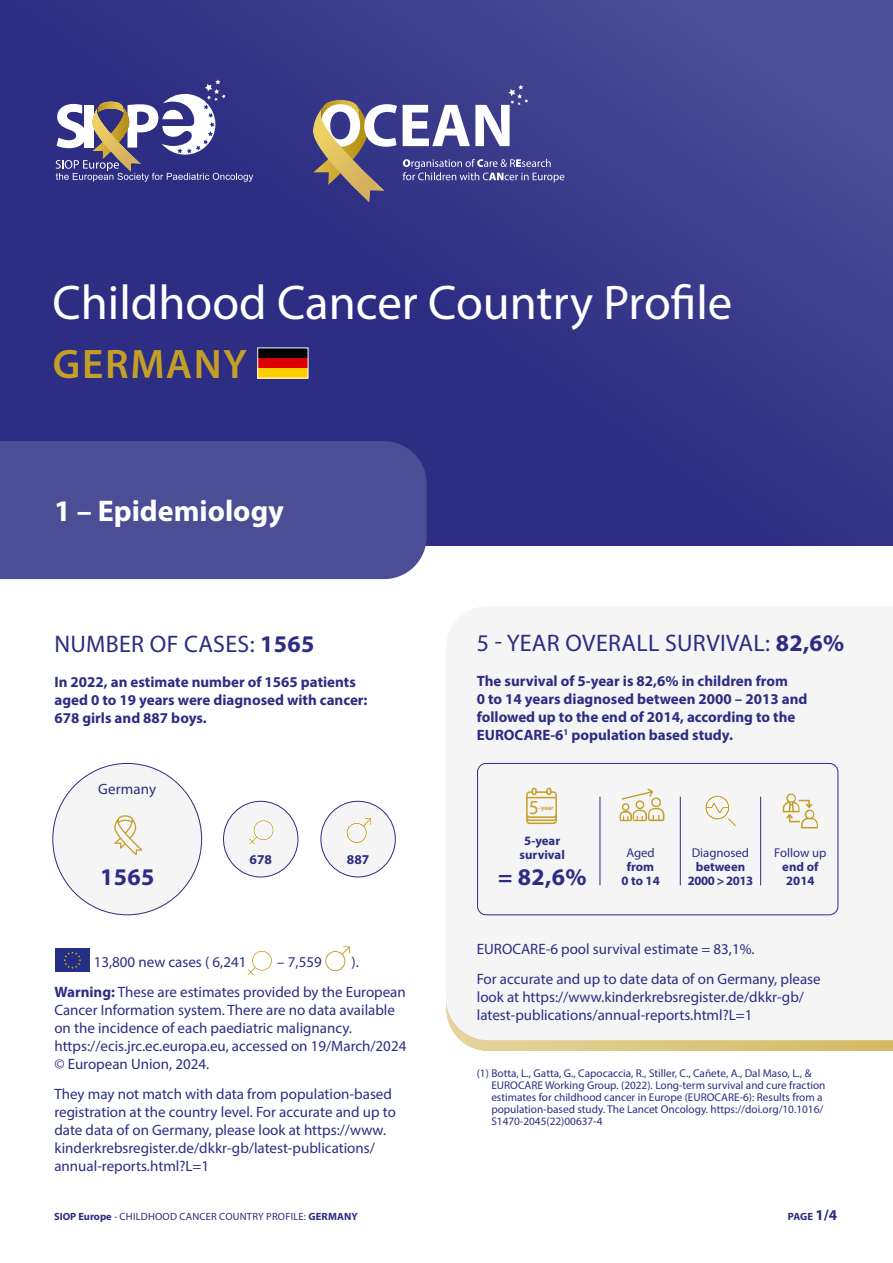
<style>
.page{position:relative;width:893px;height:1263px;background:#fff}
.page>*{position:absolute;margin:0;border:0;box-sizing:border-box;transform-origin:0 0}
.t1{font:48.9px "Myriad Pro";color:#fff}
.t2{font:600 41.4px "Myriad Pro";letter-spacing:.04em;color:#c49f28}
.t3{font:700 30px "Myriad Pro";color:#fff}
.t4{font:24px "Myriad Variable Concept";letter-spacing:.01em;color:#2c2d83}
.t5{font:19.8px "Myriad Pro";color:#c49f28}
.t6{font:15px/18px "Myriad Pro";color:#2c2d83}
.t7{font:700 15px/18px "Myriad Pro";color:#2c2d83}
.t8{font:15px "Myriad Variable Concept";letter-spacing:.01em;color:#2c2d83}
.t9{font:700 13.5px "Myriad Pro";color:#2c2d83}
.t10{font:700 12.75px/14.2px "Myriad Pro";color:#2c2d83;text-align:center}
.t11{font:12.75px "Myriad Pro";color:#2c2d83}
.t12{font:700 12.75px/14.2px "Myriad Pro";letter-spacing:-.025em;color:#2c2d83;text-align:center}
.t13{font:11.25px/12.1px "Myriad Pro";color:#2c2d83}
.t14{font:10.5px "Myriad Pro";letter-spacing:.02em;color:#2c2d83}
.t15{font:700 10.5px "Myriad Pro";color:#2c2d83}
.t16{font:700 7.95px "Arial";color:#243084}
.t17{font:600 6.75px "Myriad Pro";color:#c49f28}
.s1{font-weight:700}
.s2{font-size:15px}
</style>
<div class="page">
<svg style="left:0;top:0;width:893px;height:545px;background:#353688"></svg>
<svg style="left:56px;top:79px;width:197px;height:103px"></svg>
<img style="left:97px;top:101px;width:27px;height:5px">
<img style="left:92px;top:106px;width:49px;height:66px">
<img style="left:321px;top:100px;width:39px;height:4px">
<svg style="left:320px;top:104px;width:77px;height:43px"></svg>
<svg style="left:403px;top:85px;width:125px;height:61px"></svg>
<svg style="left:403px;top:159px;width:161px;height:23px;background:#5e5fa0"></svg>
<img style="left:313px;top:106px;width:71px;height:97px">
<div style="left:0;top:441px;width:427px;height:138px;background:#4b4d95"></div>
<svg style="left:460px;top:1040px;width:433px;height:11px;background:#dcc784"></svg>
<div style="left:446px;top:762px;width:393px;height:278px;background:#f5f5f5"></div>
<div style="left:224px;top:801px;width:74px;height:76px;background:#f5f5f5;border-radius:50%"></div>
<div style="left:223px;top:801px;width:75px;height:76px;border:1px solid #2c2d83;border-radius:50%"></div>
<div style="left:321px;top:801px;width:74px;height:76px;background:#f5f5f5;border-radius:50%"></div>
<div style="left:321px;top:801px;width:75px;height:76px;border:1px solid #2c2d83;border-radius:50%"></div>
<div style="left:258px;top:348px;width:50px;height:30px;background:#000"></div>
<div style="left:258px;top:358px;width:50px;height:20px;background:#d00"></div>
<div style="left:258px;top:368px;width:50px;height:10px;background:#ffce00"></div>
<div style="left:55px;top:948px;width:35px;height:24px;background:#243084"></div>
<svg style="left:64px;top:951px;width:17px;height:18px"></svg>
<svg style="left:247px;top:950px;width:26px;height:25px"></svg>
<svg style="left:324px;top:945px;width:26px;height:27px"></svg>
<svg style="left:249px;top:820px;width:25px;height:25px"></svg>
<svg style="left:346px;top:818px;width:26px;height:25px"></svg>
<div style="left:477px;top:763px;width:361px;height:152px;border:1px solid #2c2d83;border-radius:9px"></div>
<svg style="left:620px;top:788px;width:44px;height:33px"></svg>
<svg style="left:704px;top:795px;width:33px;height:32px"></svg>
<svg style="left:783px;top:793px;width:35px;height:35px"></svg>
<hr style="left:600px;top:797px;width:1px;height:88px;background:#2c2d83">
<hr style="left:680px;top:797px;width:1px;height:88px;background:#2c2d83">
<hr style="left:760px;top:797px;width:1px;height:88px;background:#2c2d83">
<div style="left:53px;top:763px;width:149px;height:152px;background:#f5f5f5;border-radius:50%"></div>
<svg style="left:114px;top:815px;width:28px;height:40px"></svg>
<svg style="left:526px;top:788px;width:31px;height:36px"></svg>
<h1 class="t1" style="left:53px;top:284px;width:681px">Childhood Cancer Country Profile</h1>
<h2 class="t2" style="left:53px;top:349px;width:195px">GERMANY</h2>
<h3 class="t3" style="left:54px;top:500px;width:231px">1 – Epidemiology</h3>
<h3 class="t4" style="left:54px;top:635px;width:262px">NUMBER OF CASES: 1565</h3>
<p class="t7" style="left:54px;top:674px;width:315px">In 2022, an estimate number of 1565 patients aged 0 to 19 years were diagnosed with cancer:<br>678 girls and 887 boys.</p>
<p class="t8" style="left:98px;top:783px;width:60px">Germany</p>
<h3 class="t4" style="left:477px;top:635px;width:369px">5 - YEAR OVERALL SURVIVAL: 82,6%</h3>
<p class="t7" style="left:477px;top:674px;width:332px">The survival of 5-year is 82,6% in children from<br>0 to 14 years diagnosed between 2000 – 2013 and followed up to the end of 2014, according to the EUROCARE-6<sup>1</sup> population based study.</p>
<h3 class="t5" style="left:529px;top:795px;width:12px">5</h3>
<p class="t17" style="left:539px;top:805px;width:16px">-year</p>
<p class="t9" style="left:249px;top:855px;width:24px">678</p>
<p class="t9" style="left:347px;top:855px;width:24px">887</p>
<p class="t10" style="left:520px;top:835px;width:47px">5-year survival</p>
<h3 class="t4" style="left:100px;top:868px;width:56px">1565</h3>
<h3 class="t4" style="left:498px;top:868px;width:90px">= 82,6%</h3>
<p class="t11" style="left:626px;top:848px;width:30px">Aged</p>
<p class="t10" style="left:621px;top:861px;width:40px">from<br>0 to 14</p>
<p class="t11" style="left:692px;top:848px;width:59px">Diagnosed</p>
<p class="t12" style="left:688px;top:861px;width:67px">between<br>2000 &gt; 2013</p>
<p class="t11" style="left:774px;top:848px;width:54px">Follow up</p>
<p class="t10" style="left:782px;top:861px;width:38px">end of<br>2014</p>
<p class="t16" style="left:94px;top:951px;width:53px">Co-funded by</p>
<p class="t6" style="left:94px;top:954px;width:154px">13,800 new cases ( 6,241</p>
<p class="t6" style="left:54px;top:948px;width:353px;line-height:30px;text-indent:297px">).<br><span class="s1">Warning:</span> These are estimates provided by the European</p>
<p class="t6" style="left:54px;top:1002px;width:353px">Cancer Information system. There are no data available on the incidence of each paediatric malignancy. https://ecis.jrc.ec.europa.eu, accessed on 19/March/2024 © European Union, 2024.</p>
<p class="t6" style="left:54px;top:1086px;width:343px">They may not match with data from population-based registration at the country level. For accurate and up to date data of on Germany, please look at https://www. kinderkrebsregister.de/dkkr-gb/latest-publications/ annual-reports.html?L=1</p>
<p class="t16" style="left:94px;top:961px;width:77px">the European Union</p>
<p class="t6" style="left:277px;top:954px;width:46px">– 7,559</p>
<p class="t6" style="left:477px;top:935px;width:345px;line-height:30px">EUROCARE-6 pool survival estimate = 83,1%.<br>For accurate and up to date data of on Germany, please</p>
<p class="t6" style="left:477px;top:989px;width:329px">look at https://www.kinderkrebsregister.de/dkkr-gb/ latest-publications/annual-reports.html?L=1</p>
<p class="t13" style="left:491px;top:1068px;width:336px;text-indent:-15px">(1) Botta, L., Gatta, G., Capocaccia, R., Stiller, C., Cañete, A., Dal Maso, L., &amp; EUROCARE Working Group. (2022). Long-term survival and cure fraction estimates for childhood cancer in Europe (EUROCARE-6): Results from a population-based study. The Lancet Oncology. https://doi.org/10.1016/ S1470-2045(22)00637-4</p>
<p class="t14" style="left:54px;top:1213px;width:305px"><span class="s1">SIOP Europe</span> - CHILDHOOD CANCER COUNTRY PROFILE: <span class="s1">GERMANY</span></p>
<p class="t15" style="left:788px;top:1213px;width:51px">PAGE <span class="s2">1/4</span></p>
</div>
